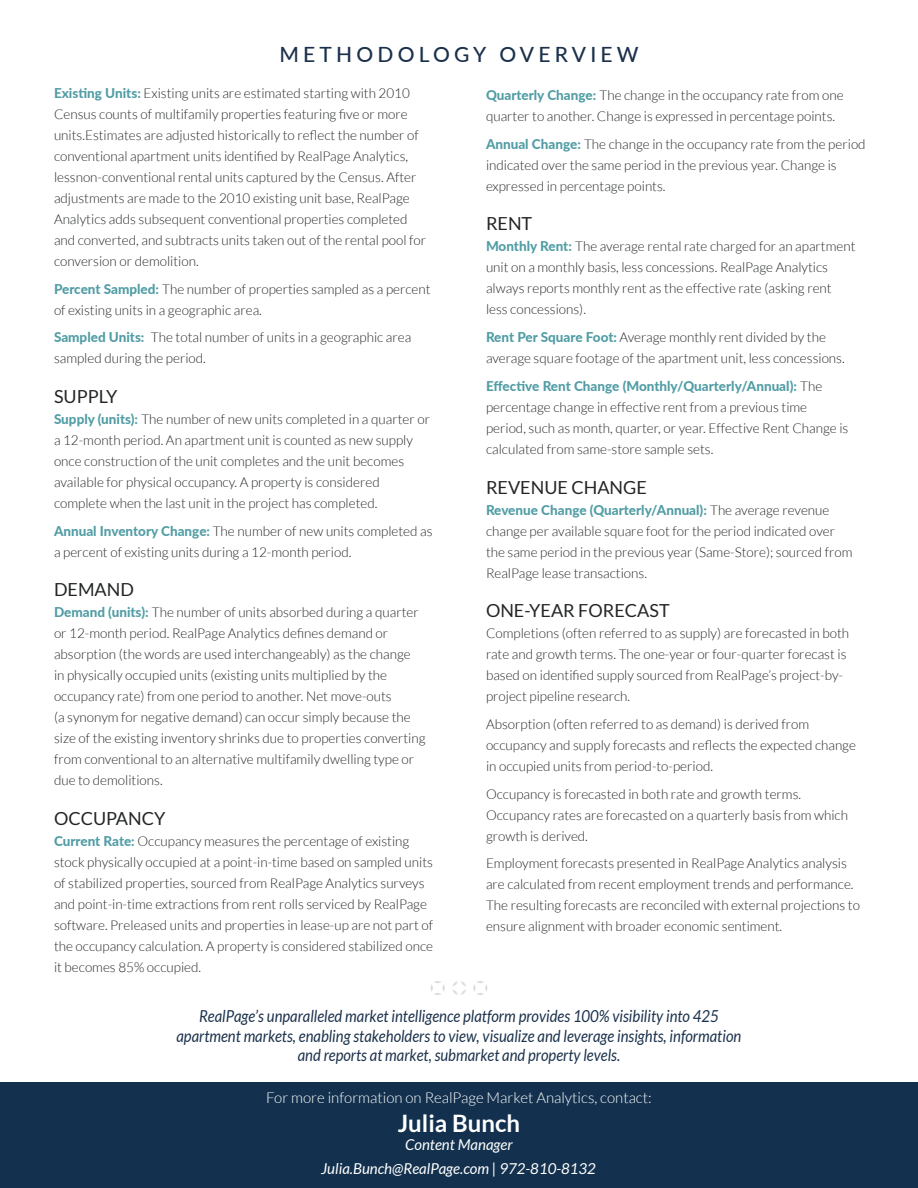
<style>
.page{position:relative;width:918px;height:1188px;background:#fff}
.page>*{position:absolute;margin:0;border:0;box-sizing:border-box;transform-origin:0 0}
.Body_Copy_10_14{font:700 24px "Lato";color:#fff}
.Subhead_Level_1{font:500 21px "Lato";letter-spacing:.2em;color:#1b314c}
.SubSub_Gray_12_14{font:18px "Lato";color:#242626}
.Pull_Quote_Text{font:italic 16.5px/19.5px "Lato";color:#1b314c;text-align:center;scale:.9 1}
.Body_Copy_10_14-2{font:300 15px "Lato";color:#fff}
.Body_Copy_10_14-3{font:italic 15px "Lato";color:#fff}
.Body_Copy_10_14-4{font:300 13.5px/21px "Lato";color:#242626}
.s1{font-weight:800;color:#519da5}
</style>
<div class="page">
<svg style="left:431px;top:981px;width:14px;height:14px"></svg>
<svg style="left:473px;top:981px;width:14px;height:14px"></svg>
<svg style="left:452px;top:981px;width:14px;height:14px"></svg>
<div style="left:0;top:1082px;width:918px;height:106px;background:#13314e"></div>
<p class="Subhead_Level_1" style="left:279px;top:40px;width:361px">METHODOLOGY OVERVIEW</p>
<p class="Body_Copy_10_14-4" style="left:54px;top:83px;width:374px"><span class="s1">Existing Units:</span> Existing units are estimated starting with 2010<br>Census counts of multifamily properties featuring five or more units.Estimates are adjusted historically to reflect the number of conventional apartment units identified by RealPage Analytics, lessnon-conventional rental units captured by the Census. After adjustments are made to the 2010 existing unit base, RealPage Analytics adds subsequent conventional properties completed and converted, and subtracts units taken out of the rental pool for conversion or demolition.</p>
<p class="Body_Copy_10_14-4" style="left:54px;top:278px;width:378px"><span class="s1">Percent Sampled:</span> The number of properties sampled as a percent of existing units in a geographic area.</p>
<p class="Body_Copy_10_14-4" style="left:54px;top:327px;width:359px"><span class="s1">Sampled Units:</span> The total number of units in a geographic area sampled during the period.</p>
<p class="SubSub_Gray_12_14" style="left:54px;top:387px;width:65px">SUPPLY</p>
<p class="Body_Copy_10_14-4" style="left:54px;top:409px;width:378px"><span class="s1">Supply (units):</span> The number of new units completed in a quarter or a 12-month period. An apartment unit is counted as new supply once construction of the unit completes and the unit becomes available for physical occupancy. A property is considered complete when the last unit in the project has completed.</p>
<p class="Body_Copy_10_14-4" style="left:54px;top:521px;width:380px"><span class="s1">Annual Inventory Change:</span> The number of new units completed as a percent of existing units during a 12-month period.</p>
<p class="SubSub_Gray_12_14" style="left:54px;top:580px;width:81px">DEMAND</p>
<p class="Body_Copy_10_14-4" style="left:54px;top:602px;width:373px"><span class="s1">Demand (units):</span> The number of units absorbed during a quarter or 12-month period. RealPage Analytics defines demand or absorption (the words are used interchangeably) as the change<br>in physically occupied units (existing units multiplied by the occupancy rate) from one period to another. Net move-outs<br>(a synonym for negative demand) can occur simply because the size of the existing inventory shrinks due to properties converting from conventional to an alternative multifamily dwelling type or due to demolitions.</p>
<p class="SubSub_Gray_12_14" style="left:54px;top:809px;width:113px">OCCUPANCY</p>
<p class="Body_Copy_10_14-4" style="left:54px;top:831px;width:381px"><span class="s1">Current Rate:</span> Occupancy measures the percentage of existing stock physically occupied at a point-in-time based on sampled units of stabilized properties, sourced from RealPage Analytics surveys and point-in-time extractions from rent rolls serviced by RealPage software. Preleased units and properties in lease-up are not part of the occupancy calculation. A property is considered stabilized once it becomes 85% occupied.</p>
<p class="Body_Copy_10_14-4" style="left:486px;top:85px;width:359px"><span class="s1">Quarterly Change:</span> The change in the occupancy rate from one quarter to another. Change is expressed in percentage points.</p>
<p class="Body_Copy_10_14-4" style="left:486px;top:133px;width:381px"><span class="s1">Annual Change:</span> The change in the occupancy rate from the period indicated over the same period in the previous year. Change is expressed in percentage points.</p>
<p class="SubSub_Gray_12_14" style="left:486px;top:214px;width:48px">RENT</p>
<p class="Body_Copy_10_14-4" style="left:486px;top:236px;width:371px"><span class="s1">Monthly Rent:</span> The average rental rate charged for an apartment unit on a monthly basis, less concessions. RealPage Analytics always reports monthly rent as the effective rate (asking rent less concessions).</p>
<p class="Body_Copy_10_14-4" style="left:486px;top:327px;width:360px"><span class="s1">Rent Per Square Foot:</span> Average monthly rent divided by the average square footage of the apartment unit, less concessions.</p>
<p class="Body_Copy_10_14-4" style="left:486px;top:376px;width:364px"><span class="s1">Effective Rent Change (Monthly/Quarterly/Annual):</span> The percentage change in effective rent from a previous time period, such as month, quarter, or year. Effective Rent Change is calculated from same-store sample sets.</p>
<p class="SubSub_Gray_12_14" style="left:486px;top:477px;width:162px">REVENUE CHANGE</p>
<p class="Body_Copy_10_14-4" style="left:486px;top:499px;width:368px"><span class="s1">Revenue Change (Quarterly/Annual):</span> The average revenue change per available square foot for the period indicated over the same period in the previous year (Same-Store); sourced from RealPage lease transactions.</p>
<p class="SubSub_Gray_12_14" style="left:486px;top:601px;width:185px">ONE-YEAR FORECAST</p>
<p class="Body_Copy_10_14-4" style="left:486px;top:623px;width:365px">Completions (often referred to as supply) are forecasted in both rate and growth terms. The one-year or four-quarter forecast is based on identified supply sourced from RealPage’s project-by&shy;project pipeline research.</p>
<p class="Body_Copy_10_14-4" style="left:486px;top:714px;width:372px">Absorption (often referred to as demand) is derived from occupancy and supply forecasts and reflects the expected change in occupied units from period-to-period.</p>
<p class="Body_Copy_10_14-4" style="left:486px;top:783px;width:364px">Occupancy is forecasted in both rate and growth terms.<br>Occupancy rates are forecasted on a quarterly basis from which growth is derived.</p>
<p class="Body_Copy_10_14-4" style="left:486px;top:853px;width:376px">Employment forecasts presented in RealPage Analytics analysis are calculated from recent employment trends and performance.<br>The resulting forecasts are reconciled with external projections to ensure alignment with broader economic sentiment.</p>
<p class="Pull_Quote_Text" style="left:176px;top:1007px;width:629px">RealPage’s unparalleled market intelligence platform provides 100% visibility into 425 apartment markets, enabling stakeholders to view, visualize and leverage insights, information and reports at market, submarket and property levels.</p>
<p class="Body_Copy_10_14-2" style="left:266px;top:1089px;width:387px">For more information on RealPage Market Analytics, contact:</p>
<p class="Body_Copy_10_14" style="left:398px;top:1109px;width:124px">Julia Bunch</p>
<p class="Body_Copy_10_14-3" style="left:405px;top:1136px;width:109px">Content Manager</p>
<p class="Body_Copy_10_14-3" style="left:321px;top:1160px;width:276px">Julia.Bunch@RealPage.com | 972-810-8132</p>
</div>
